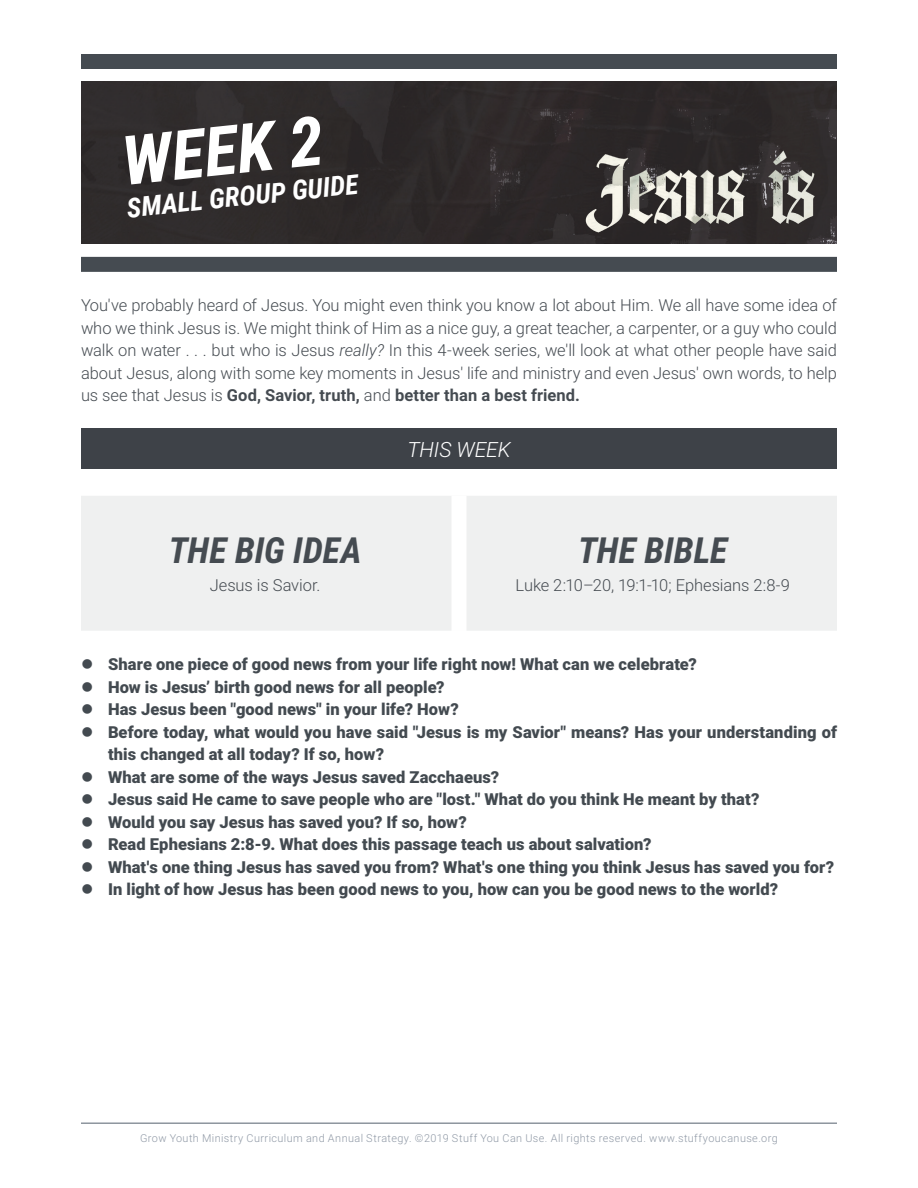
<style>
.page{position:relative;width:918px;height:1188px;background:#fff}
.page>*{position:absolute;margin:0;border:0;box-sizing:border-box;transform-origin:0 0}
.t1{font:italic 700 68.25px "Roboto Condensed";color:#fff}
.t2{font:italic 700 36px "Roboto Condensed";color:#454b51}
.t3{font:italic 700 27.3px "Roboto Condensed";color:#fff}
.t4{font:italic 300 21px "Roboto";letter-spacing:-.005em;color:#fff}
.t5{font:900 16.5px/22.5px "Roboto";letter-spacing:.005em;color:#434a50}
.GROW___Body{font:300 16.5px/22.5px "Roboto";letter-spacing:-.005em;color:#454b51;text-align:justify}
.t6{font:300 10.8px "Roboto";letter-spacing:.04em;color:#9099a6}
.s1{font-style:italic}
.s2{font-weight:700}
</style>
<div class="page">
<img style="left:81px;top:82px;width:756px;height:162px">
<hr style="left:81px;top:1122px;width:756px;height:2px;background:#8d959e">
<div style="left:81px;top:54px;width:756px;height:15px;background:#454b51"></div>
<div style="left:81px;top:428px;width:756px;height:41px;background:#3e4248"></div>
<div style="left:81px;top:257px;width:756px;height:15px;background:#454b51"></div>
<div style="left:81px;top:496px;width:756px;height:135px;background:#eff0f0"></div>
<div style="left:452px;top:496px;width:14px;height:135px;background:#fff"></div>
<p class="t1" style="left:117px;top:113px;width:204px;rotate:-6deg">WEEK 2</p>
<p class="t3" style="left:125px;top:189px;width:234px;rotate:-6deg">SMALL GROUP GUIDE</p>
<p class="GROW___Body" style="left:81px;top:294px;width:758px">You've probably heard of Jesus. You might even think you know a lot about Him. We all have some idea of who we think Jesus is. We might think of Him as a nice guy, a great teacher, a carpenter, or a guy who could walk on water . . . but who is Jesus <span class="s1">really?</span> In this 4-week series, we'll look at what other people have said about Jesus, along with some key moments in Jesus' life and ministry and even Jesus' own words, to help us see that Jesus is <span class="s2">God, Savior, truth,</span> and <span class="s2">better than a best friend.</span></p>
<p class="t2" style="left:169px;top:525px;width:195px">THE BIG IDEA</p>
<p class="GROW___Body" style="left:210px;top:573px;width:112px">Jesus is Savior.</p>
<p class="t4" style="left:407px;top:435px;width:105px">THIS WEEK</p>
<p class="t2" style="left:578px;top:525px;width:151px">THE BIBLE</p>
<p class="GROW___Body" style="left:515px;top:573px;width:276px">Luke 2:10–20, 19:1-10; Ephesians 2:8-9</p>
<p class="t5" style="left:108px;top:653px;width:590px">Share one piece of good news from your life right now! What can we celebrate?</p>
<p class="t5" style="left:108px;top:675px;width:338px">How is Jesus’ birth good news for all people?</p>
<p class="t5" style="left:108px;top:698px;width:352px">Has Jesus been "good news" in your life? How?</p>
<p class="t5" style="left:108px;top:720px;width:730px">Before today, what would you have said "Jesus is my Savior" means? Has your understanding of this changed at all today? If so, how?</p>
<p class="t5" style="left:108px;top:765px;width:393px">What are some of the ways Jesus saved Zacchaeus?</p>
<p class="t5" style="left:108px;top:788px;width:653px">Jesus said He came to save people who are "lost." What do you think He meant by that?</p>
<p class="t5" style="left:108px;top:810px;width:360px">Would you say Jesus has saved you? If so, how?</p>
<p class="t5" style="left:108px;top:833px;width:545px">Read Ephesians 2:8-9. What does this passage teach us about salvation?</p>
<p class="t5" style="left:108px;top:855px;width:728px">What's one thing Jesus has saved you from? What's one thing you think Jesus has saved you for?</p>
<p class="t5" style="left:108px;top:878px;width:672px">In light of how Jesus has been good news to you, how can you be good news to the world?</p>
<p class="t6" style="left:140px;top:1131px;width:639px">Grow Youth Ministry Curriculum and Annual Strategy. ©2019 Stuff You Can Use. All rights reserved. www.stuffyoucanuse.org</p>
</div>
